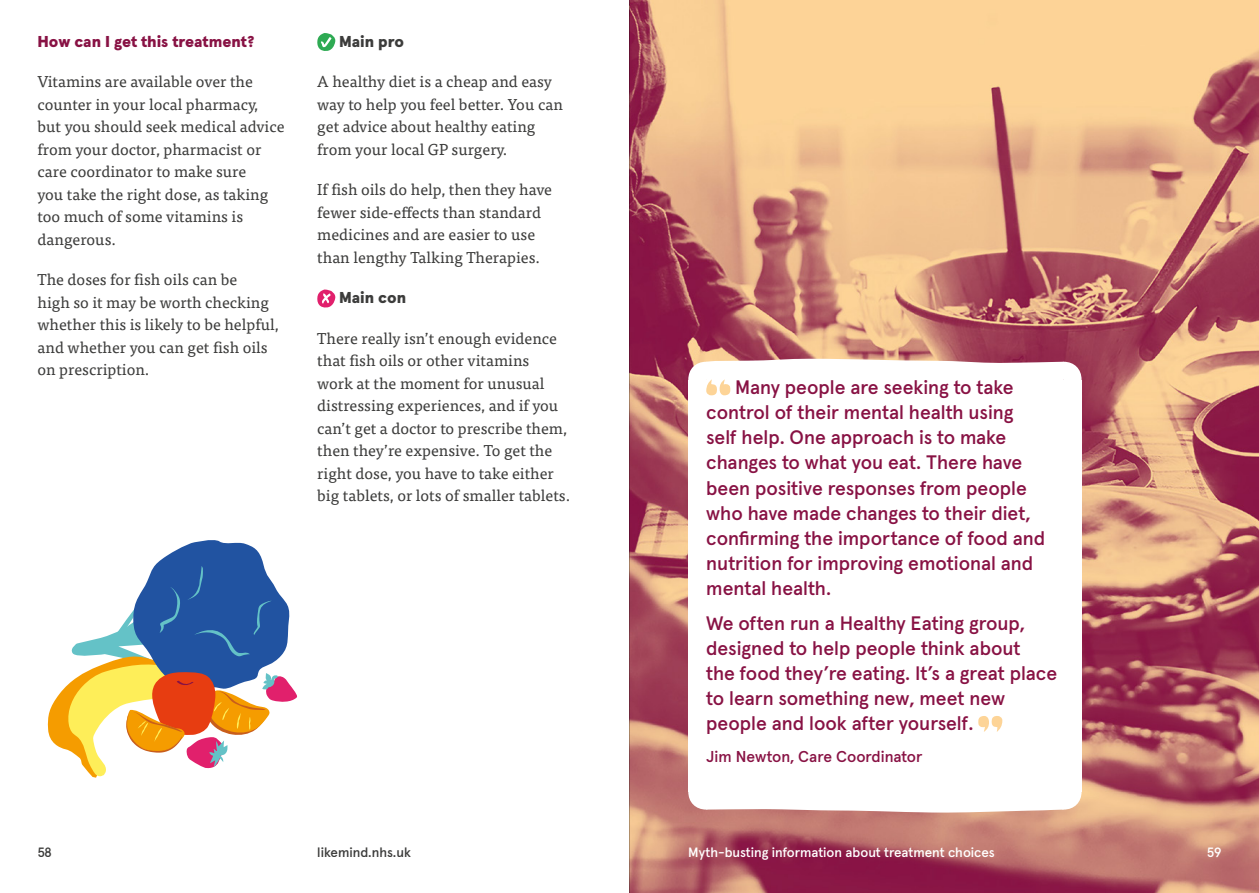
<style>
.page{position:relative;width:1259px;height:893px;background:#fff}
.page>*{position:absolute;margin:0;border:0;box-sizing:border-box;transform-origin:0 0}
.t1{font:500 19.5px/25.2px "Apercu Pro";color:#881244}
.t2{font:15.75px/22.5px "Tisa Pro";color:#3c3c3b}
.t3{font:500 15.75px "Apercu Pro";color:#881244}
.t4{font:900 15.75px "Apercu Pro";letter-spacing:-.005em;color:#881244}
.t5{font:900 15.75px "Apercu Pro";color:#3c3c3b}
.t6{font:500 13.5px "Apercu Pro";color:#fff}
.t7{font:500 13.5px "Apercu Pro";color:#3c3c3b}
</style>
<div class="page">
<img style="left:630px;top:0;width:629px;height:893px">
<svg style="left:317px;top:33px;width:19px;height:18px"></svg>
<svg style="left:317px;top:289px;width:19px;height:19px"></svg>
<svg style="left:688px;top:792px;width:393px;height:21px"></svg>
<div style="left:688px;top:380px;width:393px;height:412px;background:#fff"></div>
<svg style="left:688px;top:359px;width:393px;height:36px"></svg>
<svg style="left:978px;top:716px;width:24px;height:16px"></svg>
<svg style="left:48px;top:540px;width:249px;height:238px"></svg>
<hr style="left:629px;top:0;width:1px;height:893px;background:#dadada">
<p class="t4" style="left:38px;top:29px;width:218px">How can I get this treatment?</p>
<p class="t2" style="left:38px;top:69px;width:249px">Vitamins are available over the counter in your local pharmacy, but you should seek medical advice from your doctor, pharmacist or care coordinator to make sure<br>you take the right dose, as taking too much of some vitamins is dangerous.</p>
<p class="t2" style="left:38px;top:267px;width:243px">The doses for fish oils can be<br>high so it may be worth checking whether this is likely to be helpful, and whether you can get fish oils on prescription.</p>
<p class="t5" style="left:339px;top:29px;width:66px">Main pro</p>
<p class="t2" style="left:317px;top:69px;width:247px">A healthy diet is a cheap and easy way to help you feel better. You can get advice about healthy eating from your local GP surgery.</p>
<p class="t2" style="left:317px;top:177px;width:236px">If fish oils do help, then they have fewer side-effects than standard medicines and are easier to use than lengthy Talking Therapies.</p>
<p class="t5" style="left:339px;top:285px;width:69px">Main con</p>
<p class="t2" style="left:317px;top:326px;width:254px">There really isn’t enough evidence that fish oils or other vitamins<br>work at the moment for unusual distressing experiences, and if you can’t get a doctor to prescribe them, then they’re expensive. To get the right dose, you have to take either big tablets, or lots of smaller tablets.</p>
<p class="t1" style="left:706px;top:373px;width:340px;text-indent:29px">Many people are seeking to take control of their mental health using self help. One approach is to make changes to what you eat. There have been positive responses from people who have made changes to their diet, confirming the importance of food and nutrition for improving emotional and mental health.</p>
<p class="t1" style="left:706px;top:609px;width:352px">We often run a Healthy Eating group, designed to help people think about<br>the food they’re eating. It’s a great place to learn something new, meet new people and look after yourself.</p>
<p class="t3" style="left:706px;top:744px;width:218px">Jim Newton, Care Coordinator</p>
<p class="t7" style="left:38px;top:841px;width:16px">58</p>
<p class="t7" style="left:317px;top:841px;width:95px">likemind.nhs.uk</p>
<p class="t6" style="left:688px;top:841px;width:308px">Myth-busting information about treatment choices</p>
<p class="t6" style="left:1207px;top:841px;width:16px">59</p>
</div>
